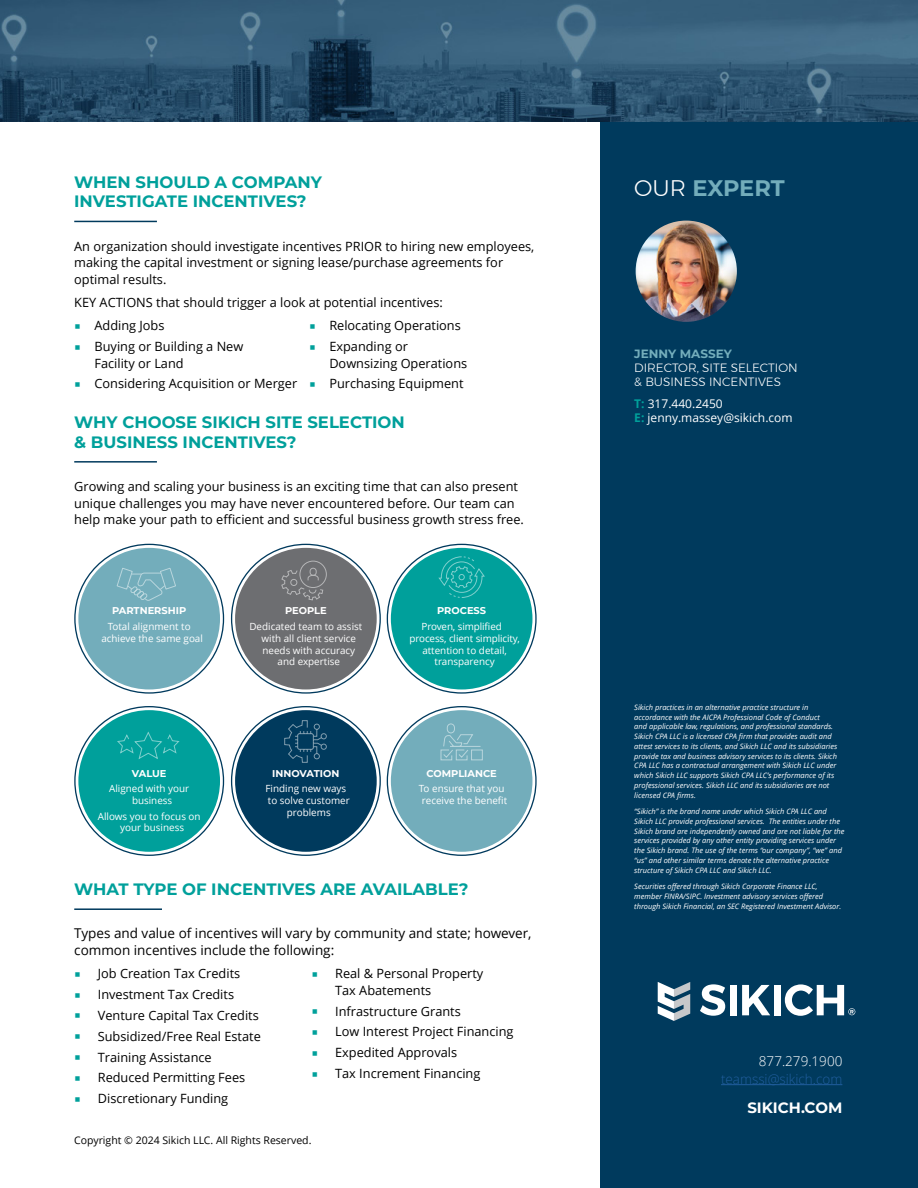
<style>
.page{position:relative;width:918px;height:1188px;background:#fff}
.page>*{position:absolute;margin:0;border:0;box-sizing:border-box;transform-origin:0 0}
.t1{font:700 22.5px "Montserrat";letter-spacing:-.01em;color:#73adbb}
.t2{font:700 16.5px/19.5px "Montserrat";color:#00a09b}
.t3{font:700 15px "Montserrat";color:#fff}
.t4{font:13.5px/16.5px "Open Sans";color:#000}
.t5{font:300 13.5px "Open Sans";color:#215e9e}
.t6{font:300 13.5px "Open Sans";color:#fff}
.t7{font:12.75px/20.9px "Open Sans";color:#000}
.t8{font:300 12px/14.4px "Montserrat";color:#fff}
.t9{font:12px/14.4px "Open Sans";color:#fff}
.t10{font:700 12px "Montserrat";color:#73adbb}
.t11{font:10.5px "Open Sans";color:#000}
.t12{font:9.9px/11.9px "Open Sans";color:#fff;text-align:center}
.t13{font:700 9.9px "Montserrat";color:#fff}
.t14{font:italic 7.5px/9.8px "Open Sans";color:#fff}
.s1{font-weight:300;color:#fff}
.s2{font-weight:700;color:#00a09b}
</style>
<div class="page">
<div style="left:601px;top:27px;width:317px;height:1161px;background:#003a5d"></div>
<svg style="left:700px;top:984px;width:25px;height:32px"></svg>
<div style="left:730px;top:985px;width:7px;height:30px;background:#fff"></div>
<svg style="left:742px;top:985px;width:28px;height:30px"></svg>
<div style="left:774px;top:985px;width:7px;height:30px;background:#fff"></div>
<svg style="left:785px;top:984px;width:70px;height:32px"></svg>
<svg style="left:658px;top:982px;width:32px;height:39px"></svg>
<hr style="left:721px;top:1084px;width:121px;height:1px;background:#215e9e">
<img style="left:0;top:0;width:918px;height:122px">
<hr style="left:74px;top:908px;width:88px;height:2px;background:#003a5d">
<div style="left:78px;top:548px;width:142px;height:141px;background:#73adbb;border-radius:50%"></div>
<div style="left:235px;top:548px;width:142px;height:141px;background:#6d6e71;border-radius:50%"></div>
<svg style="left:281px;top:560px;width:46px;height:41px"></svg>
<div style="left:391px;top:548px;width:141px;height:141px;background:#00a09b;border-radius:50%"></div>
<svg style="left:438px;top:556px;width:47px;height:42px"></svg>
<div style="left:78px;top:710px;width:142px;height:142px;background:#00a09b;border-radius:50%"></div>
<div style="left:235px;top:710px;width:142px;height:142px;background:#003a5d;border-radius:50%"></div>
<div style="left:391px;top:710px;width:141px;height:142px;background:#73adbb;border-radius:50%"></div>
<svg style="left:284px;top:720px;width:43px;height:43px"></svg>
<svg style="left:116px;top:568px;width:60px;height:33px"></svg>
<svg style="left:117px;top:731px;width:63px;height:28px"></svg>
<svg style="left:440px;top:723px;width:43px;height:38px"></svg>
<hr style="left:74px;top:221px;width:83px;height:1px;background:#003a5d">
<hr style="left:74px;top:461px;width:83px;height:2px;background:#003a5d">
<img style="left:636px;top:221px;width:101px;height:101px;border-radius:51px">
<h2 class="t2" style="left:74px;top:171px;width:249px">WHEN SHOULD A COMPANY<br>INVESTIGATE INCENTIVES?</h2>
<h3 class="t7" style="left:74px;top:237px;width:462px;line-height:16.5px">An organization should investigate incentives PRIOR to hiring new employees, making the capital investment or signing lease/purchase agreements for optimal results.</h3>
<h3 class="t7" style="left:94px;top:290px;width:350px;line-height:23.2px;text-indent:-20px">KEY ACTIONS that should trigger a look at potential incentives:<br>Adding Jobs</h3>
<h3 class="t7" style="left:94px;top:338px;width:150px;line-height:16.5px">Buying or Building a New<br>Facility or Land</h3>
<h3 class="t7" style="left:94px;top:373px;width:204px">Considering Acquisition or Merger</h3>
<h3 class="t7" style="left:329px;top:315px;width:133px">Relocating Operations<br>Expanding or</h3>
<h3 class="t7" style="left:329px;top:352px;width:139px">Downsizing Operations<br>Purchasing Equipment</h3>
<h2 class="t2" style="left:74px;top:412px;width:332px">WHY CHOOSE SIKICH SITE SELECTION &amp; BUSINESS INCENTIVES?</h2>
<h3 class="t7" style="left:74px;top:478px;width:451px;line-height:16.5px">Growing and scaling your business is an exciting time that can also present unique challenges you may have never encountered before. Our team can help make your path to efficient and successful business growth stress free.</h3>
<h3 class="t13" style="left:112px;top:604px;width:76px">PARTNERSHIP</h3>
<h3 class="t12" style="left:101px;top:620px;width:103px">Total alignment to achieve the same goal</h3>
<h3 class="t13" style="left:132px;top:766px;width:36px">VALUE</h3>
<h3 class="t12" style="left:109px;top:782px;width:82px">Aligned with your business</h3>
<h3 class="t12" style="left:98px;top:810px;width:104px">Allows you to focus on your business</h3>
<h3 class="t13" style="left:285px;top:604px;width:43px">PEOPLE</h3>
<h3 class="t12" style="left:249px;top:620px;width:114px">Dedicated team to assist with all client service needs with accuracy<br>and expertise</h3>
<h3 class="t13" style="left:272px;top:766px;width:69px">INNOVATION</h3>
<h3 class="t12" style="left:266px;top:782px;width:86px">Finding new ways to solve customer problems</h3>
<h3 class="t13" style="left:437px;top:604px;width:51px">PROCESS</h3>
<h3 class="t12" style="left:409px;top:620px;width:112px">Proven, simplified process, client simplicity, attention to detail, transparency</h3>
<h3 class="t13" style="left:426px;top:766px;width:72px">COMPLIANCE</h3>
<h3 class="t12" style="left:419px;top:782px;width:90px">To ensure that you receive the benefit</h3>
<h2 class="t2" style="left:74px;top:879px;width:396px">WHAT TYPE OF INCENTIVES ARE AVAILABLE?</h2>
<h3 class="t4" style="left:74px;top:925px;width:459px">Types and value of incentives will vary by community and state; however, common incentives include the following:</h3>
<h3 class="t7" style="left:98px;top:963px;width:165px">Job Creation Tax Credits<br>Investment Tax Credits<br>Venture Capital Tax Credits<br>Subsidized/Free Real Estate<br>Training Assistance<br>Reduced Permitting Fees<br>Discretionary Funding</h3>
<h3 class="t7" style="left:335px;top:965px;width:150px;line-height:16.5px">Real &amp; Personal Property<br>Tax Abatements</h3>
<h3 class="t7" style="left:335px;top:1000px;width:180px">Infrastructure Grants<br>Low Interest Project Financing<br>Expedited Approvals<br>Tax Increment Financing</h3>
<h3 class="t11" style="left:74px;top:1133px;width:239px">Copyright © 2024 Sikich LLC. All Rights Reserved.</h3>
<h1 class="t1" style="left:634px;top:171px;width:152px"><span class="s1">OUR</span> EXPERT</h1>
<h3 class="t10" style="left:634px;top:345px;width:99px">JENNY MASSEY</h3>
<h3 class="t8" style="left:634px;top:360px;width:165px">DIRECTOR, SITE SELECTION &amp; BUSINESS INCENTIVES</h3>
<h3 class="t9" style="left:634px;top:396px;width:160px"><span class="s2">T:</span> 317.440.2450<br><span class="s2">E:</span> jenny.massey@sikich.com</h3>
<p class="t14" style="left:634px;top:702px;width:205px">Sikich practices in an alternative practice structure in accordance with the AICPA Professional Code of Conduct<br>and applicable law, regulations, and professional standards.<br>Sikich CPA LLC is a licensed CPA firm that provides audit and attest services to its clients, and Sikich LLC and its subsidiaries provide tax and business advisory services to its clients. Sikich CPA LLC has a contractual arrangement with Sikich LLC under which Sikich LLC supports Sikich CPA LLC’s performance of its professional services. Sikich LLC and its subsidiaries are not licensed CPA firms.</p>
<p class="t14" style="left:634px;top:806px;width:212px">“Sikich” is the brand name under which Sikich CPA LLC and Sikich LLC provide professional services. The entities under the Sikich brand are independently owned and are not liable for the services provided by any other entity providing services under the Sikich brand. The use of the terms “our company”, “we” and “us” and other similar terms denote the alternative practice structure of Sikich CPA LLC and Sikich LLC.</p>
<p class="t14" style="left:634px;top:881px;width:209px">Securities offered through Sikich Corporate Finance LLC, member FINRA/SIPC. Investment advisory services offered through Sikich Financial, an SEC Registered Investment Advisor.</p>
<h3 class="t6" style="left:759px;top:1052px;width:85px">877.279.1900</h3>
<h3 class="t5" style="left:721px;top:1070px;width:123px">teamssi@sikich.com</h3>
<h3 class="t3" style="left:747px;top:1097px;width:97px">SIKICH.COM</h3>
</div>
